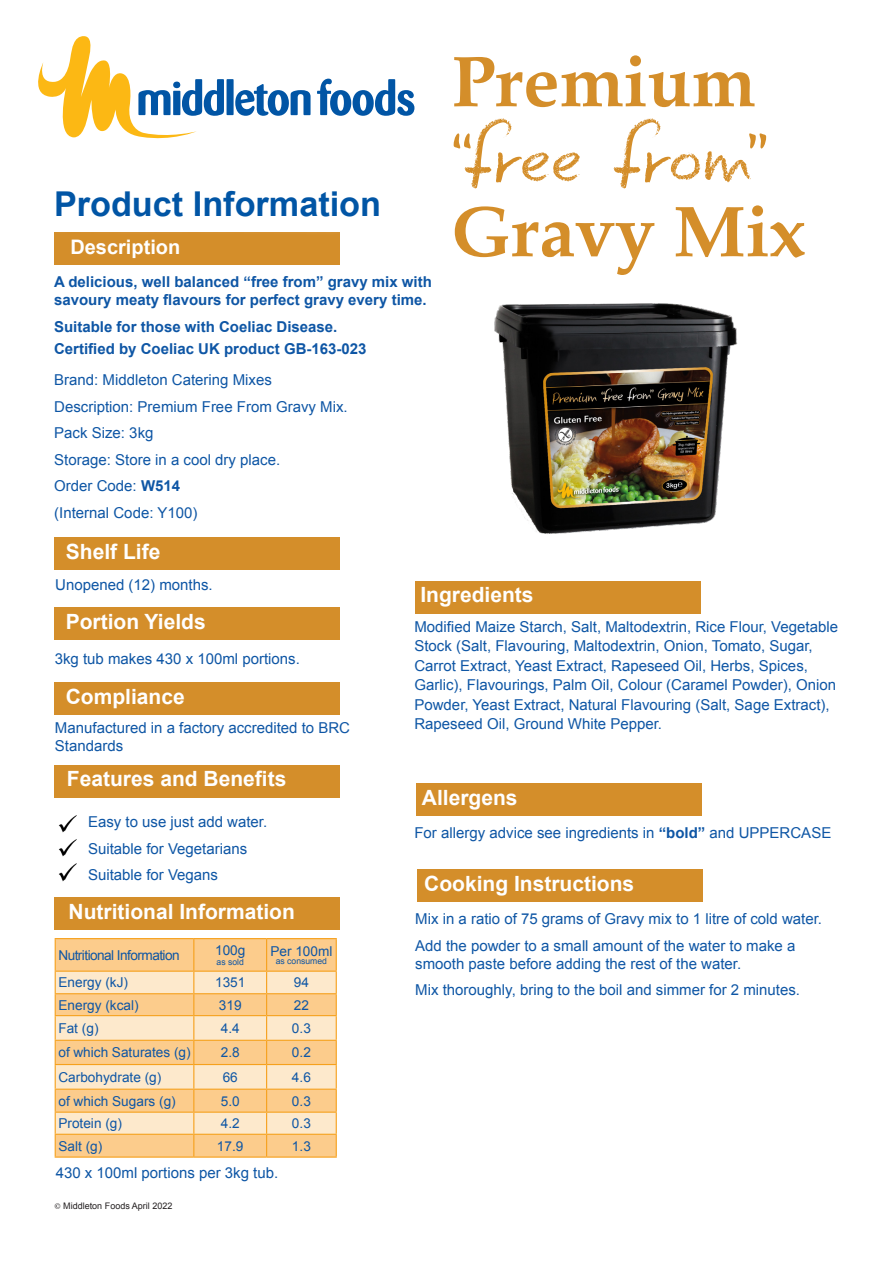
<style>
.page{position:relative;width:893px;height:1263px;background:#fff}
.page>*{position:absolute;margin:0;border:0;box-sizing:border-box;transform-origin:0 0}
.t1{font:700 72px "Book Antiqua";color:#d48e2a}
.t2{font:72px "DK Keswick";letter-spacing:-.025em;color:#d48e2a}
.t3{font:700 34.2px "Arial";color:#0155a5}
.t4{font:700 21px "Arial";color:#fff}
.t5{font:700 19.95px "Arial";color:#fff}
.t6{font:15px/19.5px "Arial";color:#0e56a5}
.t7{font:700 15px/18px "Arial";color:#0e56a5}
.t8{font:13.65px "Arial";color:#0e56a5}
.t9{font:13.65px "Arial";letter-spacing:-.04em;color:#0e56a5}
.t10{font:9px "Arial";color:#231f20}
.t11{font:8.7px "Arial";color:#0e56a5}
.s1{font-weight:700}
.s2{font-family:"Minion Pro"}
</style>
<div class="page">
<div style="left:415px;top:581px;width:285px;height:33px;background:#d48e2a"></div>
<div style="left:54px;top:232px;width:285px;height:33px;background:#d48e2a"></div>
<div style="left:418px;top:869px;width:285px;height:32px;background:#d48e2a"></div>
<div style="left:54px;top:537px;width:285px;height:32px;background:#d48e2a"></div>
<div style="left:54px;top:682px;width:285px;height:33px;background:#d48e2a"></div>
<div style="left:54px;top:765px;width:285px;height:33px;background:#d48e2a"></div>
<div style="left:417px;top:783px;width:285px;height:32px;background:#d48e2a"></div>
<div style="left:55px;top:897px;width:285px;height:33px;background:#d48e2a"></div>
<div style="left:56px;top:939px;width:280px;height:217px;background:#fccc8c"></div>
<svg style="left:56px;top:972px;width:280px;height:162px;background:#fcdcaf"></svg>
<hr style="left:55px;top:938px;width:139px;height:1px;background:#f6a11d">
<hr style="left:55px;top:939px;width:1px;height:31px;background:#f6a11d">
<hr style="left:194px;top:938px;width:73px;height:1px;background:#f6a11d">
<hr style="left:193px;top:939px;width:1px;height:31px;background:#f6a11d">
<hr style="left:267px;top:938px;width:70px;height:1px;background:#f6a11d">
<hr style="left:266px;top:939px;width:1px;height:31px;background:#f6a11d">
<hr style="left:336px;top:939px;width:1px;height:31px;background:#f6a11d">
<hr style="left:55px;top:970px;width:139px;height:2px;background:#f6a11d">
<hr style="left:194px;top:970px;width:73px;height:2px;background:#f6a11d">
<hr style="left:267px;top:970px;width:70px;height:2px;background:#f6a11d">
<hr style="left:55px;top:993px;width:139px;height:1px;background:#f6a11d">
<hr style="left:194px;top:993px;width:73px;height:1px;background:#f6a11d">
<hr style="left:267px;top:993px;width:70px;height:1px;background:#f6a11d">
<hr style="left:55px;top:1015px;width:139px;height:1px;background:#f6a11d">
<hr style="left:194px;top:1015px;width:73px;height:1px;background:#f6a11d">
<hr style="left:267px;top:1015px;width:70px;height:1px;background:#f6a11d">
<hr style="left:55px;top:1040px;width:139px;height:1px;background:#f6a11d">
<hr style="left:194px;top:1040px;width:73px;height:1px;background:#f6a11d">
<hr style="left:267px;top:1040px;width:70px;height:1px;background:#f6a11d">
<hr style="left:55px;top:1064px;width:139px;height:1px;background:#f6a11d">
<hr style="left:194px;top:1064px;width:73px;height:1px;background:#f6a11d">
<hr style="left:267px;top:1064px;width:70px;height:1px;background:#f6a11d">
<hr style="left:55px;top:1088px;width:139px;height:2px;background:#f6a11d">
<hr style="left:194px;top:1088px;width:73px;height:2px;background:#f6a11d">
<hr style="left:267px;top:1088px;width:70px;height:2px;background:#f6a11d">
<hr style="left:55px;top:1111px;width:139px;height:2px;background:#f6a11d">
<hr style="left:194px;top:1111px;width:73px;height:2px;background:#f6a11d">
<hr style="left:267px;top:1111px;width:70px;height:2px;background:#f6a11d">
<hr style="left:55px;top:1134px;width:139px;height:1px;background:#f6a11d">
<svg style="left:55px;top:972px;width:1px;height:184px"></svg>
<hr style="left:194px;top:1134px;width:73px;height:1px;background:#f6a11d">
<svg style="left:193px;top:972px;width:1px;height:184px"></svg>
<hr style="left:267px;top:1134px;width:70px;height:1px;background:#f6a11d">
<svg style="left:266px;top:972px;width:1px;height:184px"></svg>
<svg style="left:336px;top:972px;width:1px;height:184px"></svg>
<hr style="left:55px;top:1156px;width:139px;height:2px;background:#f6a11d">
<hr style="left:194px;top:1156px;width:73px;height:2px;background:#f6a11d">
<hr style="left:267px;top:1156px;width:70px;height:2px;background:#f6a11d">
<div style="left:54px;top:607px;width:285px;height:33px;background:#d48e2a"></div>
<img style="left:494px;top:303px;width:244px;height:231px">
<svg style="left:38px;top:36px;width:186px;height:103px"></svg>
<div style="left:227px;top:79px;width:7px;height:36px;background:#0155a5"></div>
<svg style="left:235px;top:84px;width:76px;height:32px"></svg>
<svg style="left:317px;top:79px;width:97px;height:37px"></svg>
<div style="left:42px;top:177px;width:357px;height:60px;background:#fff"></div>
<img style="left:58px;top:839px;width:19px;height:17px">
<img style="left:58px;top:815px;width:19px;height:17px">
<img style="left:59px;top:863px;width:18px;height:18px">
<p class="t3" style="left:54px;top:181px;width:329px">Product Information</p>
<p class="t5" style="left:70px;top:234px;width:111px">Description</p>
<p class="t7" style="left:54px;top:273px;width:379px">A delicious, well balanced “free from” gravy mix with savoury meaty flavours for perfect gravy every time.</p>
<p class="t7" style="left:54px;top:318px;width:285px">Suitable for those with Coeliac Disease.</p>
<p class="t7" style="left:54px;top:340px;width:314px">Certified by Coeliac UK product GB-163-023</p>
<p class="t1" style="left:451px;top:33px;width:305px">Premium</p>
<p class="t2" style="left:451px;top:114px;width:318px">“free from”</p>
<p class="t1" style="left:451px;top:183px;width:356px">Gravy Mix</p>
<p class="t6" style="left:54px;top:370px;width:219px">Brand: Middleton Catering Mixes</p>
<p class="t6" style="left:54px;top:397px;width:295px">Description: Premium Free From Gravy Mix.</p>
<p class="t6" style="left:54px;top:423px;width:101px">Pack Size: 3kg</p>
<p class="t6" style="left:54px;top:450px;width:227px">Storage: Store in a cool dry place.</p>
<p class="t6" style="left:54px;top:476px;width:127px">Order Code: <span class="s1">W514</span></p>
<p class="t6" style="left:54px;top:503px;width:145px">(Internal Code: Y100)</p>
<p class="t4" style="left:66px;top:537px;width:96px">Shelf Life</p>
<p class="t6" style="left:55px;top:575px;width:159px">Unopened (12) months.</p>
<p class="t4" style="left:66px;top:608px;width:142px">Portion Yields</p>
<p class="t6" style="left:55px;top:650px;width:247px">3kg tub makes 430 x 100ml portions.</p>
<p class="t4" style="left:66px;top:683px;width:121px">Compliance</p>
<p class="t6" style="left:55px;top:719px;width:297px;line-height:18px">Manufactured in a factory accredited to BRC<br>Standards</p>
<p class="t4" style="left:67px;top:764px;width:221px">Features and Benefits</p>
<p class="t6" style="left:88px;top:812px;width:181px">Easy to use just add water.</p>
<p class="t6" style="left:88px;top:839px;width:161px">Suitable for Vegetarians</p>
<p class="t6" style="left:88px;top:865px;width:132px">Suitable for Vegans</p>
<p class="t4" style="left:69px;top:898px;width:228px">Nutritional Information</p>
<p class="t9" style="left:58px;top:946px;width:123px">Nutritional Information</p>
<p class="t8" style="left:215px;top:941px;width:32px">100g</p>
<p class="t11" style="left:217px;top:956px;width:29px">as sold</p>
<p class="t8" style="left:270px;top:942px;width:64px">Per 100ml</p>
<p class="t11" style="left:276px;top:955px;width:53px">as consumed</p>
<p class="t8" style="left:58px;top:974px;width:71px">Energy (kJ)</p>
<p class="t8" style="left:215px;top:974px;width:32px">1351</p>
<p class="t8" style="left:294px;top:974px;width:17px">94</p>
<p class="t8" style="left:58px;top:996px;width:82px">Energy (kcal)</p>
<p class="t8" style="left:219px;top:996px;width:24px">319</p>
<p class="t8" style="left:294px;top:996px;width:17px">22</p>
<p class="t8" style="left:58px;top:1019px;width:42px">Fat (g)</p>
<p class="t8" style="left:221px;top:1019px;width:20px">4.4</p>
<p class="t8" style="left:292px;top:1019px;width:20px">0.3</p>
<p class="t8" style="left:58px;top:1044px;width:134px">of which Saturates (g)</p>
<p class="t8" style="left:221px;top:1044px;width:20px">2.8</p>
<p class="t8" style="left:292px;top:1044px;width:20px">0.2</p>
<p class="t8" style="left:58px;top:1068px;width:104px">Carbohydrate (g)</p>
<p class="t8" style="left:223px;top:1068px;width:17px">66</p>
<p class="t8" style="left:292px;top:1068px;width:20px">4.6</p>
<p class="t8" style="left:58px;top:1092px;width:119px">of which Sugars (g)</p>
<p class="t8" style="left:221px;top:1092px;width:20px">5.0</p>
<p class="t8" style="left:292px;top:1092px;width:20px">0.3</p>
<p class="t8" style="left:58px;top:1114px;width:65px">Protein (g)</p>
<p class="t8" style="left:221px;top:1114px;width:20px">4.2</p>
<p class="t8" style="left:292px;top:1114px;width:20px">0.3</p>
<p class="t8" style="left:58px;top:1137px;width:45px">Salt (g)</p>
<p class="t8" style="left:217px;top:1137px;width:28px">17.9</p>
<p class="t8" style="left:292px;top:1137px;width:20px">1.3</p>
<p class="t6" style="left:56px;top:1163px;width:224px">430 x 100ml portions per 3kg tub.</p>
<p class="t10" style="left:54px;top:1200px;width:119px"><span class="s2">©</span> Middleton Foods April 2022</p>
<p class="t4" style="left:420px;top:581px;width:115px">Ingredients</p>
<p class="t6" style="left:414px;top:617px;width:425px">Modified Maize Starch, Salt, Maltodextrin, Rice Flour, Vegetable Stock (Salt, Flavouring, Maltodextrin, Onion, Tomato, Sugar, Carrot Extract, Yeast Extract, Rapeseed Oil, Herbs, Spices, Garlic), Flavourings, Palm Oil, Colour (Caramel Powder), Onion Powder, Yeast Extract, Natural Flavouring (Salt, Sage Extract), Rapeseed Oil, Ground White Pepper.</p>
<p class="t4" style="left:422px;top:784px;width:97px">Allergens</p>
<p class="t6" style="left:414px;top:823px;width:418px">For allergy advice see ingredients in <span class="s1">“bold”</span> and UPPERCASE</p>
<p class="t4" style="left:424px;top:869px;width:212px">Cooking Instructions</p>
<p class="t6" style="left:415px;top:909px;width:408px">Mix in a ratio of 75 grams of Gravy mix to 1 litre of cold water.</p>
<p class="t6" style="left:415px;top:937px;width:382px;line-height:18px">Add the powder to a small amount of the water to make a smooth paste before adding the rest of the water.</p>
<p class="t6" style="left:415px;top:980px;width:386px">Mix thoroughly, bring to the boil and simmer for 2 minutes.</p>
</div>
